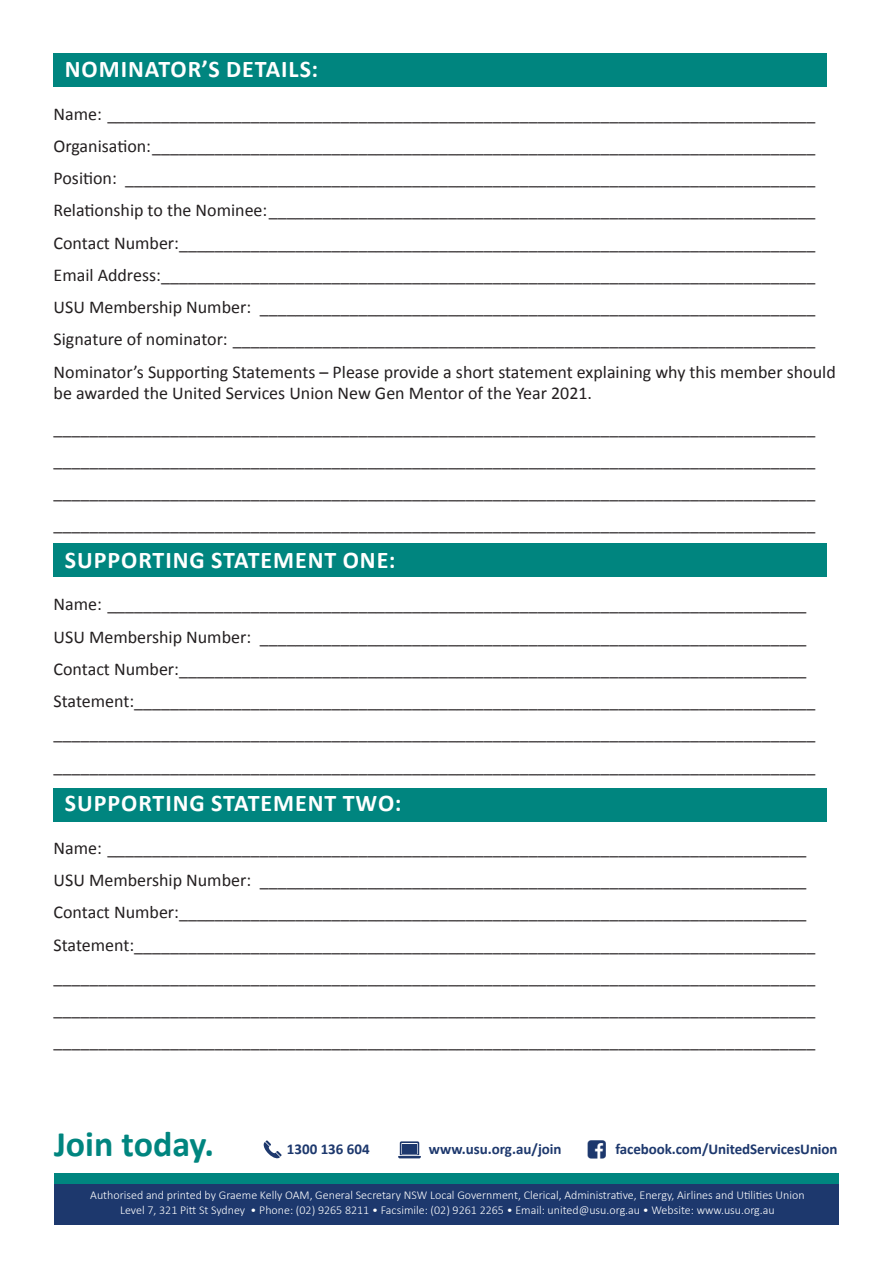
<style>
.page{position:relative;width:893px;height:1263px;background:#fff}
.page>*{position:absolute;margin:0;border:0;box-sizing:border-box;transform-origin:0 0}
.t1{font:700 36px "Calibri";color:#00857f}
.t2{font:700 24px "Calibri";letter-spacing:.04em;color:#fff}
.t3{font:18px/21.6px "Calibri";color:#231f20}
.t4{font:700 15px "Calibri";letter-spacing:-.005em;color:#1d386d}
.t5{font:300 12px/14.4px "Calibri";color:#fff;text-align:center}
</style>
<div class="page">
<div style="left:54px;top:543px;width:773px;height:34px;background:#00857f"></div>
<div style="left:54px;top:788px;width:773px;height:33px;background:#00857f"></div>
<div style="left:54px;top:53px;width:773px;height:34px;background:#00857f"></div>
<div style="left:54px;top:1184px;width:784px;height:41px;background:#1d386d"></div>
<svg style="left:398px;top:1141px;width:23px;height:17px"></svg>
<div style="left:402px;top:1144px;width:15px;height:9px;background:#1d386d"></div>
<svg style="left:264px;top:1140px;width:18px;height:19px"></svg>
<div style="left:54px;top:1173px;width:784px;height:11px;background:#00857f"></div>
<p class="t2" style="left:65px;top:54px;width:255px">NOMINATOR’S DETAILS:</p>
<p class="t3" style="left:54px;top:102px;width:763px">Name: _______________________________________________________________________________</p>
<p class="t3" style="left:54px;top:134px;width:763px">Organisation:__________________________________________________________________________</p>
<p class="t3" style="left:54px;top:166px;width:763px">Position: _____________________________________________________________________________</p>
<p class="t3" style="left:54px;top:199px;width:763px">Relationship to the Nominee:_____________________________________________________________</p>
<p class="t3" style="left:54px;top:231px;width:763px">Contact Number:_______________________________________________________________________</p>
<p class="t3" style="left:54px;top:263px;width:763px">Email Address:_________________________________________________________________________</p>
<p class="t3" style="left:54px;top:295px;width:763px">USU Membership Number: ______________________________________________________________</p>
<p class="t3" style="left:54px;top:328px;width:763px">Signature of nominator: _________________________________________________________________</p>
<p class="t3" style="left:54px;top:360px;width:784px">Nominator’s Supporting Statements – Please provide a short statement explaining why this member should be awarded the United Services Union New Gen Mentor of the Year 2021.</p>
<p class="t3" style="left:54px;top:416px;width:763px">_____________________________________________________________________________________</p>
<p class="t3" style="left:54px;top:448px;width:763px">_____________________________________________________________________________________</p>
<p class="t3" style="left:54px;top:480px;width:763px">_____________________________________________________________________________________</p>
<p class="t3" style="left:54px;top:513px;width:763px">_____________________________________________________________________________________</p>
<p class="t2" style="left:65px;top:545px;width:332px">SUPPORTING STATEMENT ONE:</p>
<p class="t3" style="left:54px;top:593px;width:754px">Name: ______________________________________________________________________________</p>
<p class="t3" style="left:54px;top:625px;width:754px">USU Membership Number: _____________________________________________________________</p>
<p class="t3" style="left:54px;top:657px;width:754px">Contact Number:______________________________________________________________________</p>
<p class="t3" style="left:54px;top:689px;width:763px">Statement:____________________________________________________________________________</p>
<p class="t3" style="left:54px;top:722px;width:763px">_____________________________________________________________________________________</p>
<p class="t3" style="left:54px;top:754px;width:763px">_____________________________________________________________________________________</p>
<p class="t2" style="left:65px;top:788px;width:338px">SUPPORTING STATEMENT TWO:</p>
<p class="t3" style="left:54px;top:836px;width:754px">Name: ______________________________________________________________________________</p>
<p class="t3" style="left:54px;top:868px;width:754px">USU Membership Number: _____________________________________________________________</p>
<p class="t3" style="left:54px;top:901px;width:754px">Contact Number:______________________________________________________________________</p>
<p class="t3" style="left:54px;top:933px;width:763px">Statement:____________________________________________________________________________</p>
<p class="t3" style="left:54px;top:965px;width:763px">_____________________________________________________________________________________</p>
<p class="t3" style="left:54px;top:997px;width:763px">_____________________________________________________________________________________</p>
<p class="t3" style="left:54px;top:1029px;width:763px">_____________________________________________________________________________________</p>
<p class="t1" style="left:54px;top:1122px;width:161px">Join today.</p>
<p class="t4" style="left:287px;top:1140px;width:84px">1300 136 604</p>
<p class="t4" style="left:429px;top:1140px;width:134px">www.usu.org.au/join</p>
<p class="t5" style="left:90px;top:1188px;width:716px">Authorised and printed by Graeme Kelly OAM, General Secretary NSW Local Government, Clerical, Administrative, Energy, Airlines and Utilities Union<br>Level 7, 321 Pitt St Sydney • Phone: (02) 9265 8211 • Facsimile: (02) 9261 2265 • Email: united@usu.org.au • Website: www.usu.org.au</p>
<p class="t4" style="left:615px;top:1140px;width:224px">facebook.com/UnitedServicesUnion</p>
</div>
